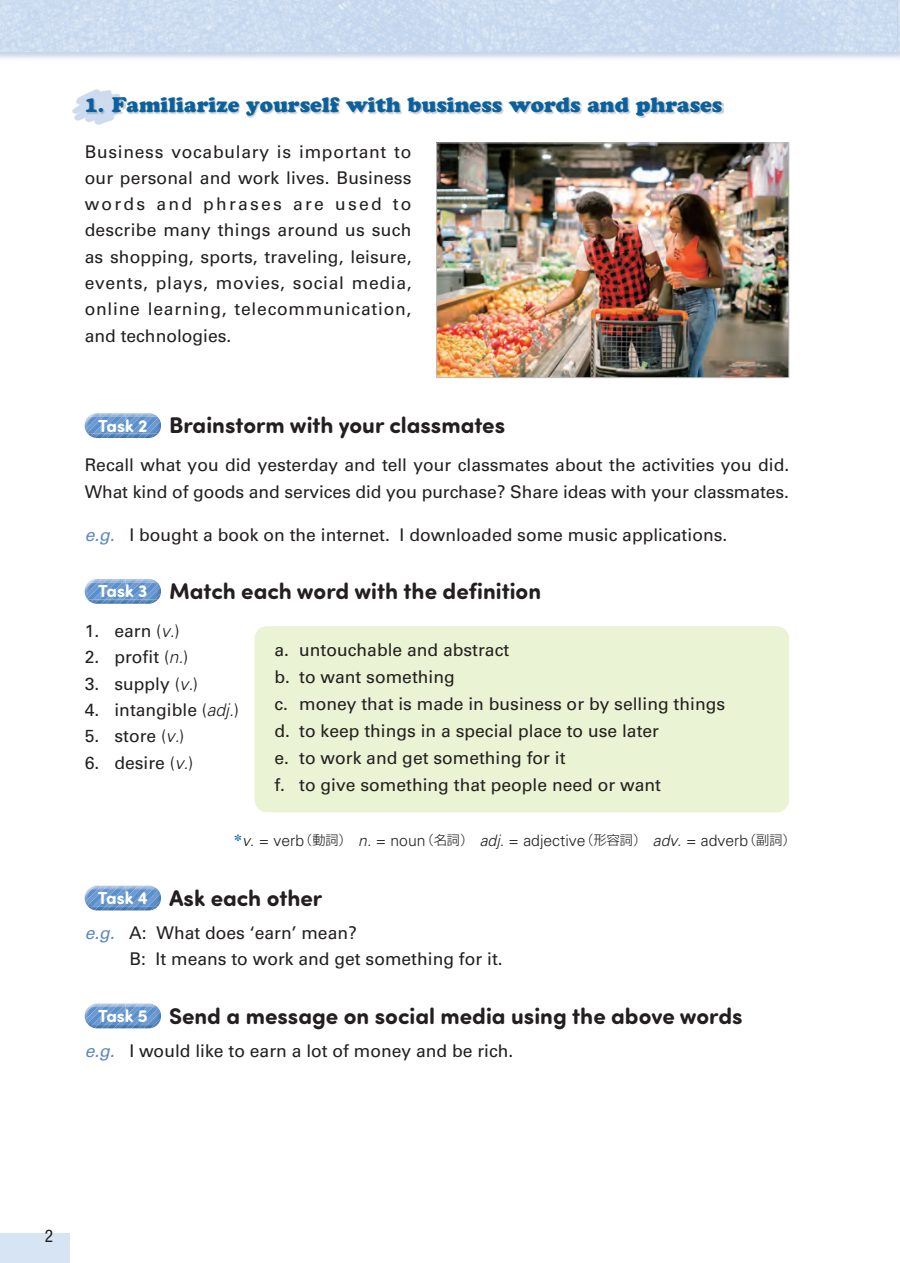
<style>
.page{position:relative;width:900px;height:1263px;background:#fff}
.page>*{position:absolute;margin:0;border:0;box-sizing:border-box;transform-origin:0 0}
.t1{font:700 22.75px "Sofia Pro Soft";color:#231f20}
.t2{font:21px "Cooper Black Std";color:#0c619d}
.t3{font:17.5px/26.2px "Univers";color:#231f20}
.t4{font:condensed 17.32px "Helvetica Neue";color:#231f20}
.t5{font:300 15.75px "Univers";color:#231f20}
.s1{font-family:"Goudy Heavyface";font-size:20.12px}
.s2{font-size:17.5px;color:#fff}
.s3{font-style:italic;color:#5d88c6}
.s4{font-weight:300}
.s5{font-weight:300;font-style:italic}
.s6{font-family:"New Century Schlbk";font-weight:700;color:#0c619d}
.s7{font-style:italic}
.s8{font-family:"Shin Go Pro";font-size:13.12px}
</style>
<div class="page">
<img style="left:0;top:0;width:898px;height:52px">
<img style="left:898px;top:1px;width:2px;height:59px">
<div style="left:0;top:1232px;width:70px;height:30px;background:#d6e4f4"></div>
<img style="left:72px;top:89px;width:54px;height:36px">
<img style="left:87px;top:99px;width:636px;height:19px">
<img style="left:438px;top:144px;width:349px;height:232px">
<div style="left:436px;top:142px;width:353px;height:236px;border:1px solid #bcbdc0"></div>
<svg style="left:85px;top:413px;width:76px;height:25px;background:#7aa2d2"></svg>
<svg style="left:85px;top:579px;width:76px;height:24px;background:#79a2d2"></svg>
<svg style="left:85px;top:885px;width:76px;height:25px;background:#7ca4d2"></svg>
<svg style="left:85px;top:1003px;width:76px;height:25px;background:#7ba3d2"></svg>
<div style="left:255px;top:626px;width:534px;height:186px;background:#eaf3d4;border-radius:12px"></div>
<p class="t2" style="left:85px;top:92px;width:639px"><span class="s1">1.</span> Familiarize yourself with business words and phrases</p>
<p class="t3" style="left:85px;top:138px;width:328px;text-align:justify">Business vocabulary is important to our personal and work lives. Business words and phrases are used to describe many things around us such as shopping, sports, traveling, leisure, events, plays, movies, social media, online learning, telecommunication, and technologies.</p>
<h1 class="t1" style="left:98px;top:409px;width:408px"><span class="s2">Task 2</span> Brainstorm with your classmates</h1>
<p class="t3" style="left:85px;top:452px;width:706px">Recall what you did yesterday and tell your classmates about the activities you did.<br>What kind of goods and services did you purchase? Share ideas with your classmates.</p>
<p class="t3" style="left:85px;top:522px;width:644px"><span class="s3">e.g.</span> I bought a book on the internet. I downloaded some music applications.</p>
<h1 class="t1" style="left:98px;top:574px;width:444px"><span class="s2">Task 3</span> Match each word with the definition</h1>
<p class="t3" style="left:85px;top:618px;width:96px">1. earn <span class="s4">(</span><span class="s5">v.</span><span class="s4">)</span></p>
<p class="t3" style="left:85px;top:644px;width:105px">2. profit <span class="s4">(</span><span class="s5">n.</span><span class="s4">)</span></p>
<p class="t3" style="left:85px;top:670px;width:115px">3. supply <span class="s4">(</span><span class="s5">v.</span><span class="s4">)</span></p>
<p class="t3" style="left:85px;top:696px;width:156px">4. intangible <span class="s4">(</span><span class="s5">adj.</span><span class="s4">)</span></p>
<p class="t3" style="left:85px;top:723px;width:101px">5. store <span class="s4">(</span><span class="s5">v.</span><span class="s4">)</span></p>
<p class="t3" style="left:85px;top:749px;width:110px">6. desire <span class="s4">(</span><span class="s5">v.</span><span class="s4">)</span></p>
<p class="t3" style="left:274px;top:636px;width:452px;line-height:26.9px">a. untouchable and abstract<br>b. to want something<br>c. money that is made in business or by selling things d. to keep things in a special place to use later<br>e. to work and get something for it<br>f. to give something that people need or want</p>
<p class="t5" style="left:234px;top:830px;width:563px"><span class="s6">*</span><span class="s7">v.</span> = verb<span class="s8">（動詞）　</span><span class="s7">n.</span> = noun<span class="s8">（名詞）　</span><span class="s7">adj.</span> = adjective<span class="s8">（形容詞）　</span><span class="s7">adv.</span> = adverb<span class="s8">（副詞）</span></p>
<h1 class="t1" style="left:98px;top:881px;width:226px"><span class="s2">Task 4</span> Ask each other</h1>
<p class="t3" style="left:129px;top:919px;width:375px;text-indent:-45px"><span class="s3">e.g.</span> A: What does ‘earn’ mean?<br>B: It means to work and get something for it.</p>
<h1 class="t1" style="left:98px;top:999px;width:646px"><span class="s2">Task 5</span> Send a message on social media using the above words</h1>
<p class="t3" style="left:85px;top:1037px;width:430px"><span class="s3">e.g.</span> I would like to earn a lot of money and be rich.</p>
<p class="t4" style="left:45px;top:1225px;width:10px">2</p>
</div>
